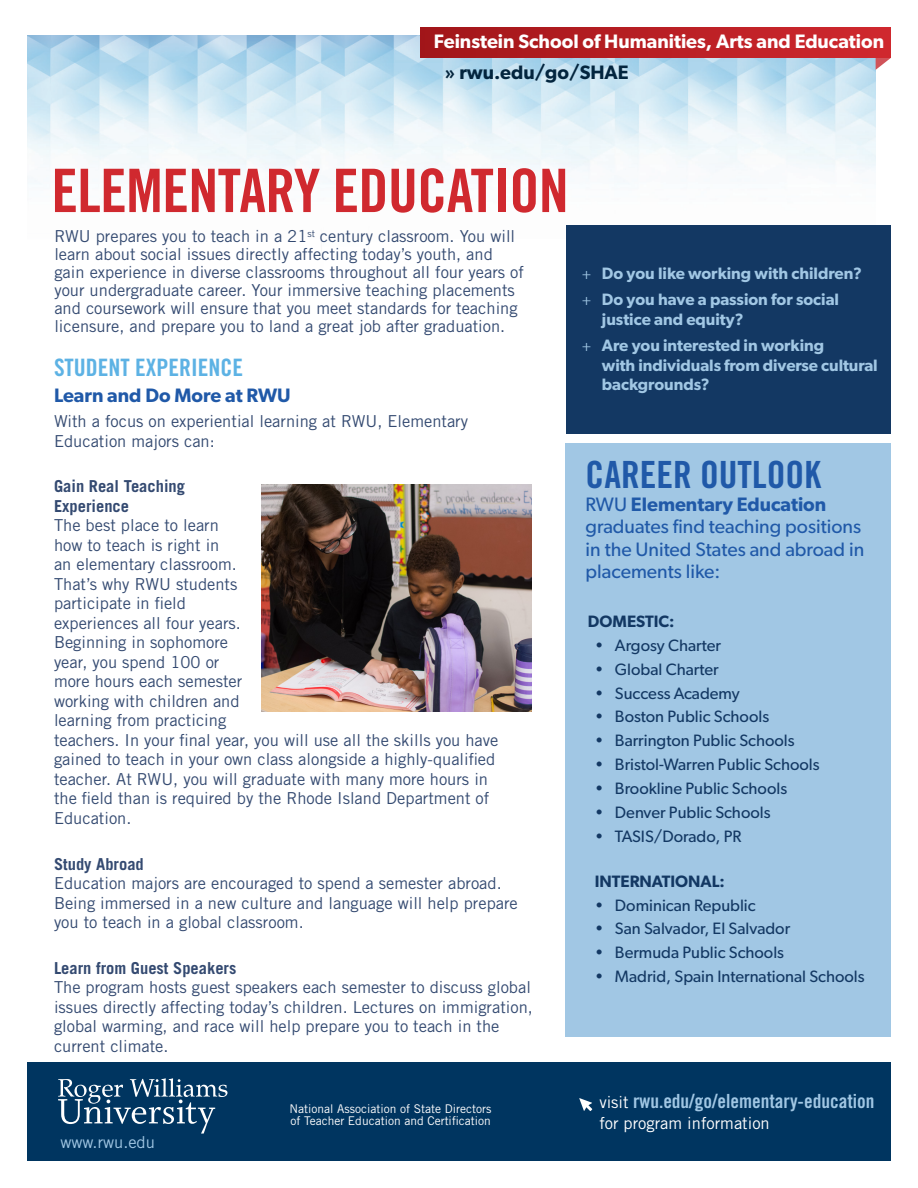
<style>
.page{position:relative;width:918px;height:1188px;background:#fff}
.page>*{position:absolute;margin:0;border:0;box-sizing:border-box;transform-origin:0 0}
.t1{font:60px "Trade Gothic LT Std Bd Cn 20";letter-spacing:-.01em;color:#d0292f}
.t2{font:37.5px "Trade Gothic LT Std Bd Cn 20";color:#2059a8}
.t3{font:24px "Trade Gothic LT Std Bd Cn 20";color:#5db2e4}
.t4{font:19.5px/22.5px "Gibson";color:#2059a8}
.t5{font:600 19.5px "Gibson";color:#fff}
.t6{font:19.5px "Trade Gothic LT Std Bd Cn 20";color:#a1c7e4}
.t7{font:600 19.5px "Gibson";color:#2059a8}
.t8{font:600 19.5px "Gibson";color:#03253e}
.t9{font:16.5px/19.5px "Trade Gothic LT Std";color:#344a71}
.t10{font:16.5px "Gibson";color:#133863}
.t11{font:600 16.5px/19.5px "Gibson";color:#a1c7e4}
.t12{font:600 16.5px "Gibson";color:#133863}
.t13{font:16.5px "Trade Gothic LT Std";color:#fff}
.t14{font:16.5px "Trade Gothic LT Std";color:#a1c7e4}
.t15{font:12px/12px "Trade Gothic LT Std";color:#fff}
.s1{font-weight:700}
.s2{font-family:"Minion Pro";font-weight:400}
.s3{font-weight:600}
.s4{font-family:"Trade Gothic LT Std";font-size:16.5px;color:#fff}
</style>
<div class="page">
<img style="left:27px;top:36px;width:849px;height:190px">
<div style="left:27px;top:1063px;width:864px;height:98px;background:#003560"></div>
<svg style="left:579px;top:1098px;width:13px;height:13px"></svg>
<svg style="left:58px;top:1078px;width:169px;height:56px"></svg>
<div style="left:566px;top:226px;width:325px;height:208px;background:#133863"></div>
<div style="left:566px;top:443px;width:325px;height:594px;background:#a1c7e4"></div>
<img style="left:262px;top:485px;width:270px;height:226px">
<svg style="left:876px;top:58px;width:15px;height:12px"></svg>
<div style="left:420px;top:27px;width:471px;height:31px;background:linear-gradient(to right,#a11519,#cf282e)"></div>
<p class="t5" style="left:434px;top:30px;width:452px">Feinstein School of Humanities, Arts and Education</p>
<p class="t8" style="left:444px;top:61px;width:186px">» rwu.edu/go/SHAE</p>
<p class="t1" style="left:51px;top:154px;width:519px">ELEMENTARY EDUCATION</p>
<p class="t9" style="left:54px;top:227px;width:471px;line-height:18px">RWU prepares you to teach in a 21<sup>st</sup> century classroom. You will learn about social issues directly affecting today’s youth, and gain experience in diverse classrooms throughout all four years of your undergraduate career. Your immersive teaching placements and coursework will ensure that you meet standards for teaching licensure, and prepare you to land a great job after graduation.</p>
<p class="t3" style="left:54px;top:353px;width:191px">STUDENT EXPERIENCE</p>
<p class="t7" style="left:54px;top:383px;width:238px">Learn and Do More at RWU</p>
<p class="t9" style="left:54px;top:411px;width:416px">With a focus on experiential learning at RWU, Elementary<br>Education majors can:</p>
<p class="t9" style="left:54px;top:476px;width:446px"><span class="s1">Gain Real Teaching<br>Experience<br></span>The best place to learn<br>how to teach is right in<br>an elementary classroom.<br>That’s why RWU students<br>participate in field<br>experiences all four years.<br>Beginning in sophomore<br>year, you spend 100 or<br>more hours each semester<br>working with children and<br>learning from practicing<br>teachers. In your final year, you will use all the skills you have gained to teach in your own class alongside a highly-qualified teacher. At RWU, you will graduate with many more hours in the field than is required by the Rhode Island Department of<br>Education.</p>
<p class="t9" style="left:54px;top:854px;width:465px"><span class="s1">Study Abroad<br></span>Education majors are encouraged to spend a semester abroad.<br>Being immersed in a new culture and language will help prepare you to teach in a global classroom.</p>
<p class="t9" style="left:54px;top:958px;width:480px"><span class="s1">Learn from Guest Speakers<br></span>The program hosts guest speakers each semester to discuss global issues directly affecting today’s children. Lectures on immigration, global warming, and race will help prepare you to teach in the current climate.</p>
<p class="t14" style="left:61px;top:1132px;width:96px">www.rwu.edu</p>
<p class="t15" style="left:290px;top:1103px;width:203px">National Association of State Directors of Teacher Education and Certification</p>
<p class="t11" style="left:582px;top:263px;width:282px"><span class="s2">+</span> Do you like working with children?</p>
<p class="t11" style="left:602px;top:290px;width:239px;text-indent:-20px"><span class="s2">+</span> Do you have a passion for social justice and equity?</p>
<p class="t11" style="left:602px;top:335px;width:277px;text-indent:-20px"><span class="s2">+</span> Are you interested in working<br>with individuals from diverse cultural backgrounds?</p>
<p class="t2" style="left:586px;top:452px;width:237px">CAREER OUTLOOK</p>
<p class="t4" style="left:586px;top:492px;width:280px">RWU <span class="s3">Elementary Education </span>graduates find teaching positions in the United States and abroad in placements like:</p>
<p class="t12" style="left:588px;top:611px;width:88px">DOMESTIC:</p>
<p class="t10" style="left:595px;top:635px;width:128px">• Argosy Charter</p>
<p class="t10" style="left:595px;top:659px;width:125px">• Global Charter</p>
<p class="t10" style="left:595px;top:683px;width:147px">• Success Academy</p>
<p class="t10" style="left:595px;top:707px;width:176px">• Boston Public Schools</p>
<p class="t10" style="left:595px;top:731px;width:201px">• Barrington Public Schools</p>
<p class="t10" style="left:595px;top:755px;width:226px">• Bristol-Warren Public Schools</p>
<p class="t10" style="left:595px;top:778px;width:194px">• Brookline Public Schools</p>
<p class="t10" style="left:595px;top:802px;width:177px">• Denver Public Schools</p>
<p class="t10" style="left:595px;top:826px;width:148px">• TASIS/Dorado, PR</p>
<p class="t12" style="left:595px;top:871px;width:132px">INTERNATIONAL:</p>
<p class="t10" style="left:595px;top:895px;width:162px">• Dominican Republic</p>
<p class="t10" style="left:595px;top:919px;width:197px">• San Salvador, El Salvador</p>
<p class="t10" style="left:595px;top:943px;width:191px">• Bermuda Public Schools</p>
<p class="t10" style="left:595px;top:966px;width:271px">• Madrid, Spain International Schools</p>
<p class="t6" style="left:599px;top:1089px;width:277px"><span class="s4">visit</span> rwu.edu/go/elementary-education</p>
<p class="t13" style="left:599px;top:1113px;width:172px">for program information</p>
</div>
